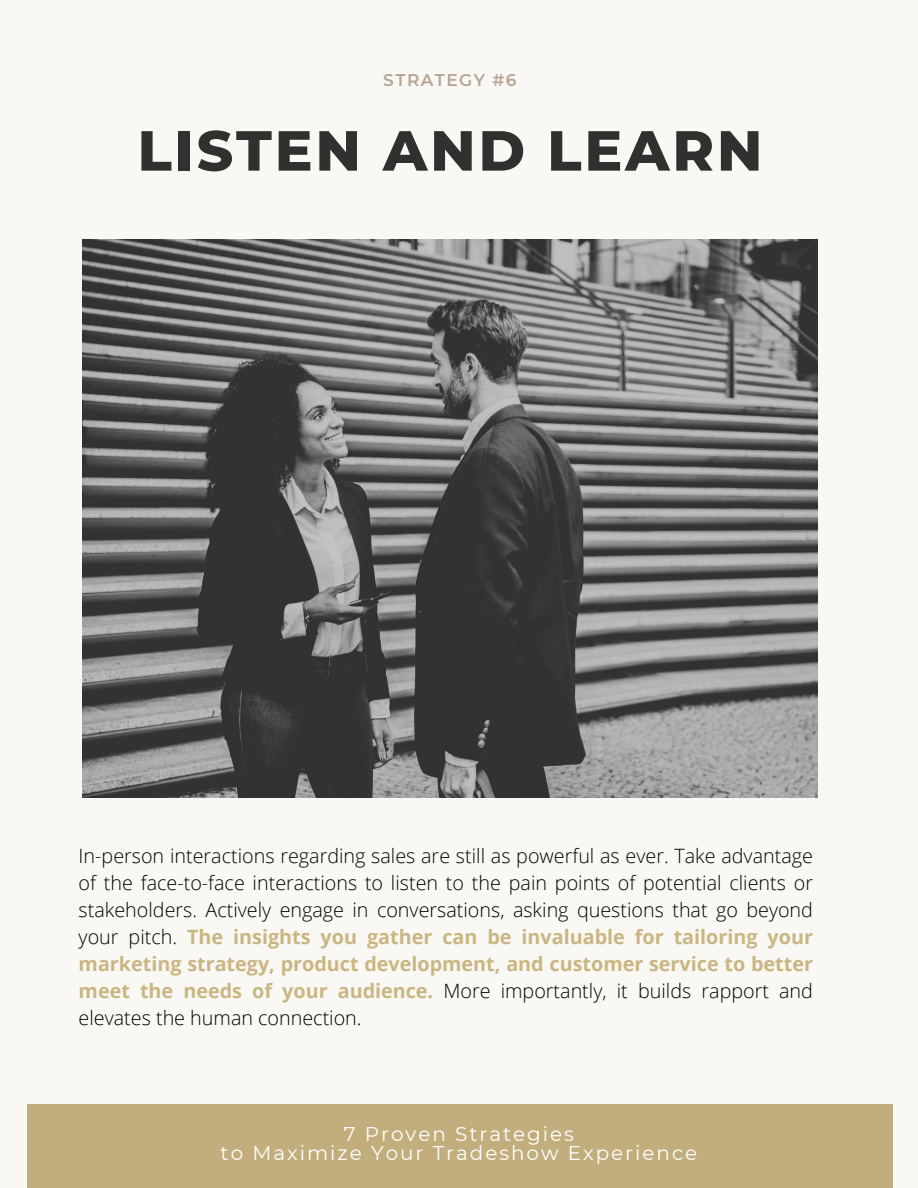
<style>
.page{position:relative;width:918px;height:1188px;background:#faf8f4}
.page>*{position:absolute;margin:0;border:0;box-sizing:border-box;transform-origin:0 0}
.t1{font:800 56.4px "Montserrat";letter-spacing:.05em;color:#010101}
.t2{font:19.95px/19.2px "Montserrat";letter-spacing:.1em;color:#fff;text-align:center}
.t3{font:300 19.8px/27px "Open Sans";color:#010101;text-align:justify}
.t4{font:600 16.95px "Montserrat";letter-spacing:.085em;color:#b6a593}
.s1{font-weight:700;color:#cab681}
</style>
<div class="page">
<div style="left:27px;top:1104px;width:866px;height:84px;background:#c1ae7c"></div>
<img style="left:83px;top:239px;width:734px;height:558px">
<p class="t4" style="left:383px;top:69px;width:135px">STRATEGY #6</p>
<h1 class="t1" style="left:137px;top:116px;width:626px">LISTEN AND LEARN</h1>
<p class="t3" style="left:79px;top:842px;width:736px">In-person interactions regarding sales are still as powerful as ever. Take advantage of the face-to-face interactions to listen to the pain points of potential clients or stakeholders. Actively engage in conversations, asking questions that go beyond your pitch. <span class="s1">The insights you gather can be invaluable for tailoring your marketing strategy, product development, and customer service to better meet the needs of your audience.</span> More importantly, it builds rapport and elevates the human connection.</p>
<h1 class="t2" style="left:221px;top:1124px;width:478px">7 Proven Strategies<br>to Maximize Your Tradeshow Experience</h1>
</div>
